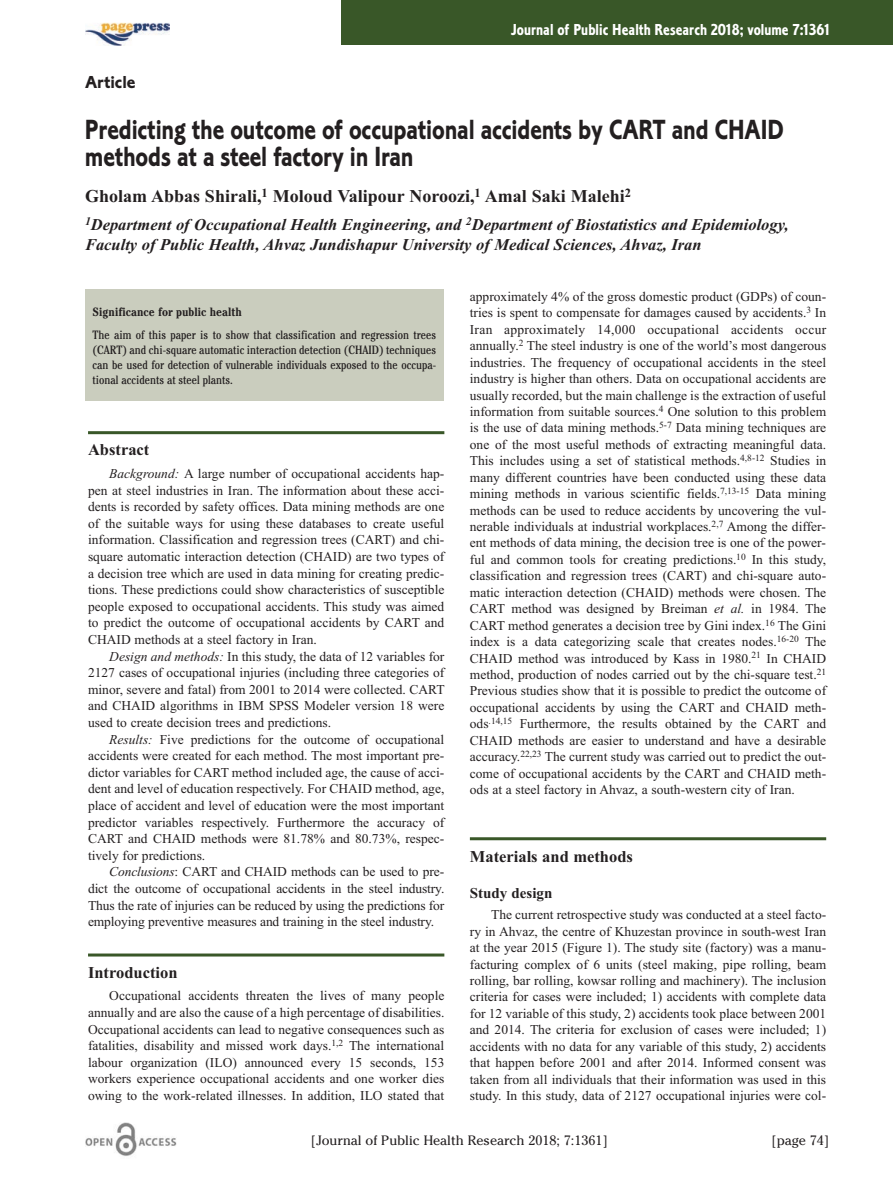
<style>
.page{position:relative;width:893px;height:1191px;background:#fff}
.page>*{position:absolute;margin:0;border:0;box-sizing:border-box;transform-origin:0 0}
.t1{font:28.8px/27px "Corinthian Bold Plain";letter-spacing:-.005em;color:#231f20;scale:.83 1}
.t2{font:700 18px "Times New Roman";color:#231f20}
.t3{font:18px "Corinthian Bold Plain";color:#231f20}
.t4{font:italic 700 16.5px/19.5px "Times New Roman";color:#231f20}
.t5{font:16.5px "Corinthian Bold Condensed Plain";color:#fff}
.t6{font:700 16.5px "Times New Roman";color:#231f20}
.t7{font:700 15px "Times New Roman";color:#231f20}
.t8{font:13.5px/16.5px "Times New Roman";color:#231f20;text-align:justify}
.t9{font:13.5px "Cheltenham";color:#231f20}
.t10{font:condensed 12px/15px "Cheltenham";color:#231f20;text-align:justify}
.t11{font:700 condensed 12px "Cheltenham";color:#231f20}
.s1{font-style:italic}
</style>
<div class="page">
<img style="left:85px;top:1123px;width:92px;height:33px">
<div style="left:342px;top:0;width:551px;height:45px;background:#395728"></div>
<img style="left:85px;top:22px;width:84px;height:24px">
<hr style="left:88px;top:431px;width:356px;height:3px;background:#395728">
<hr style="left:88px;top:953px;width:356px;height:3px;background:#395728">
<hr style="left:470px;top:837px;width:356px;height:3px;background:#395728">
<div style="left:85px;top:289px;width:359px;height:112px;background:#cacdbe"></div>
<h2 class="t3" style="left:85px;top:76px;width:52px">Article</h2>
<p class="t5" style="left:511px;top:24px;width:321px">Journal of Public Health Research 2018; volume 7:1361</p>
<h1 class="t1" style="left:85px;top:118px;width:843px">Predicting the outcome of occupational accidents by CART and CHAID methods at a steel factory in Iran</h1>
<h2 class="t2" style="left:85px;top:185px;width:547px">Gholam Abbas Shirali,<sup>1</sup> Moloud Valipour Noroozi,<sup>1</sup> Amal Saki Malehi<sup>2</sup></h2>
<p class="t4" style="left:85px;top:215px;width:705px"><sup>1</sup>Department of Occupational Health Engineering, and <sup>2</sup>Department of Biostatistics and Epidemiology,<br>Faculty of Public Health, Ahvaz Jundishapur University of Medical Sciences, Ahvaz, Iran</p>
<p class="t11" style="left:93px;top:307px;width:151px">Significance for public health</p>
<p class="t10" style="left:93px;top:329px;width:345px">The aim of this paper is to show that classification and regression trees (CART) and chi-square automatic interaction detection (CHAID) techniques can be used for detection of vulnerable individuals exposed to the occupa&shy;tional accidents at steel plants.</p>
<p class="t6" style="left:88px;top:440px;width:63px">Abstract</p>
<p class="t8" style="left:88px;top:465px;width:358px;text-indent:21px"><span class="s1">Background:</span> A large number of occupational accidents hap&shy;pen at steel industries in Iran. The information about these acci&shy;dents is recorded by safety offices. Data mining methods are one of the suitable ways for using these databases to create useful information. Classification and regression trees (CART) and chi&shy;square automatic interaction detection (CHAID) are two types of a decision tree which are used in data mining for creating predic&shy;tions. These predictions could show characteristics of susceptible people exposed to occupational accidents. This study was aimed to predict the outcome of occupational accidents by CART and CHAID methods at a steel factory in Iran.</p>
<p class="t8" style="left:88px;top:647px;width:358px;text-indent:21px"><span class="s1">Design and methods:</span> In this study, the data of 12 variables for 2127 cases of occupational injuries (including three categories of minor, severe and fatal) from 2001 to 2014 were collected. CART and CHAID algorithms in IBM SPSS Modeler version 18 were used to create decision trees and predictions.</p>
<p class="t8" style="left:88px;top:730px;width:358px;text-indent:21px"><span class="s1">Results:</span> Five predictions for the outcome of occupational accidents were created for each method. The most important pre&shy;dictor variables for CART method included age, the cause of acci&shy;dent and level of education respectively. For CHAID method, age, place of accident and level of education were the most important predictor variables respectively. Furthermore the accuracy of CART and CHAID methods were 81.78% and 80.73%, respec&shy;tively for predictions.</p>
<p class="t8" style="left:88px;top:863px;width:358px;text-indent:21px"><span class="s1">Conclusions</span>: CART and CHAID methods can be used to pre&shy;dict the outcome of occupational accidents in the steel industry.<br>Thus the rate of injuries can be reduced by using the predictions for employing preventive measures and training in the steel industry.</p>
<p class="t6" style="left:88px;top:962px;width:91px">Introduction</p>
<p class="t8" style="left:88px;top:987px;width:358px;text-indent:21px">Occupational accidents threaten the lives of many people annually and are also the cause of a high percentage of disabilities.<br>Occupational accidents can lead to negative consequences such as fatalities, disability and missed work days.<sup>1,2</sup> The international labour organization (ILO) announced every 15 seconds, 153 workers experience occupational accidents and one worker dies owing to the work-related illnesses. In addition, ILO stated that</p>
<p class="t8" style="left:470px;top:288px;width:358px">approximately 4% of the gross domestic product (GDPs) of coun&shy;tries is spent to compensate for damages caused by accidents.<sup>3</sup> In Iran approximately 14,000 occupational accidents occur annually.<sup>2</sup> The steel industry is one of the world’s most dangerous industries. The frequency of occupational accidents in the steel industry is higher than others. Data on occupational accidents are usually recorded, but the main challenge is the extraction of useful information from suitable sources.<sup>4</sup> One solution to this problem is the use of data mining methods.<sup>5-7</sup> Data mining techniques are one of the most useful methods of extracting meaningful data.<br>This includes using a set of statistical methods.<sup>4,8-12</sup> Studies in many different countries have been conducted using these data mining methods in various scientific fields.<sup>7,13-15</sup> Data mining methods can be used to reduce accidents by uncovering the vul&shy;nerable individuals at industrial workplaces.<sup>2,7</sup> Among the differ&shy;ent methods of data mining, the decision tree is one of the power&shy;ful and common tools for creating predictions.<sup>10</sup> In this study, classification and regression trees (CART) and chi-square auto&shy;matic interaction detection (CHAID) methods were chosen. The CART method was designed by Breiman <span class="s1">et al.</span> in 1984. The CART method generates a decision tree by Gini index.<sup>16</sup> The Gini index is a data categorizing scale that creates nodes.<sup>16-20</sup> The CHAID method was introduced by Kass in 1980.<sup>21</sup> In CHAID method, production of nodes carried out by the chi-square test.<sup>21<br></sup>Previous studies show that it is possible to predict the outcome of occupational accidents by using the CART and CHAID meth&shy;ods<sup>.14,15</sup> Furthermore, the results obtained by the CART and CHAID methods are easier to understand and have a desirable accuracy.<sup>22,23</sup> The current study was carried out to predict the out&shy;come of occupational accidents by the CART and CHAID meth&shy;ods at a steel factory in Ahvaz, a south-western city of Iran.</p>
<p class="t6" style="left:470px;top:846px;width:165px">Materials and methods</p>
<p class="t7" style="left:470px;top:883px;width:84px">Study design</p>
<p class="t8" style="left:470px;top:906px;width:358px;text-indent:21px">The current retrospective study was conducted at a steel facto&shy;ry in Ahvaz, the centre of Khuzestan province in south-west Iran at the year 2015 (Figure 1). The study site (factory) was a manu&shy;facturing complex of 6 units (steel making, pipe rolling, beam rolling, bar rolling, kowsar rolling and machinery). The inclusion criteria for cases were included; 1) accidents with complete data for 12 variable of this study, 2) accidents took place between 2001 and 2014. The criteria for exclusion of cases were included; 1) accidents with no data for any variable of this study, 2) accidents that happen before 2001 and after 2014. Informed consent was taken from all individuals that their information was used in this study. In this study, data of 2127 occupational injuries were col-</p>
<p class="t9" style="left:311px;top:1132px;width:299px">[Journal of Public Health Research 2018; 7:1361]</p>
<p class="t9" style="left:771px;top:1132px;width:59px">[page 74]</p>
</div>
